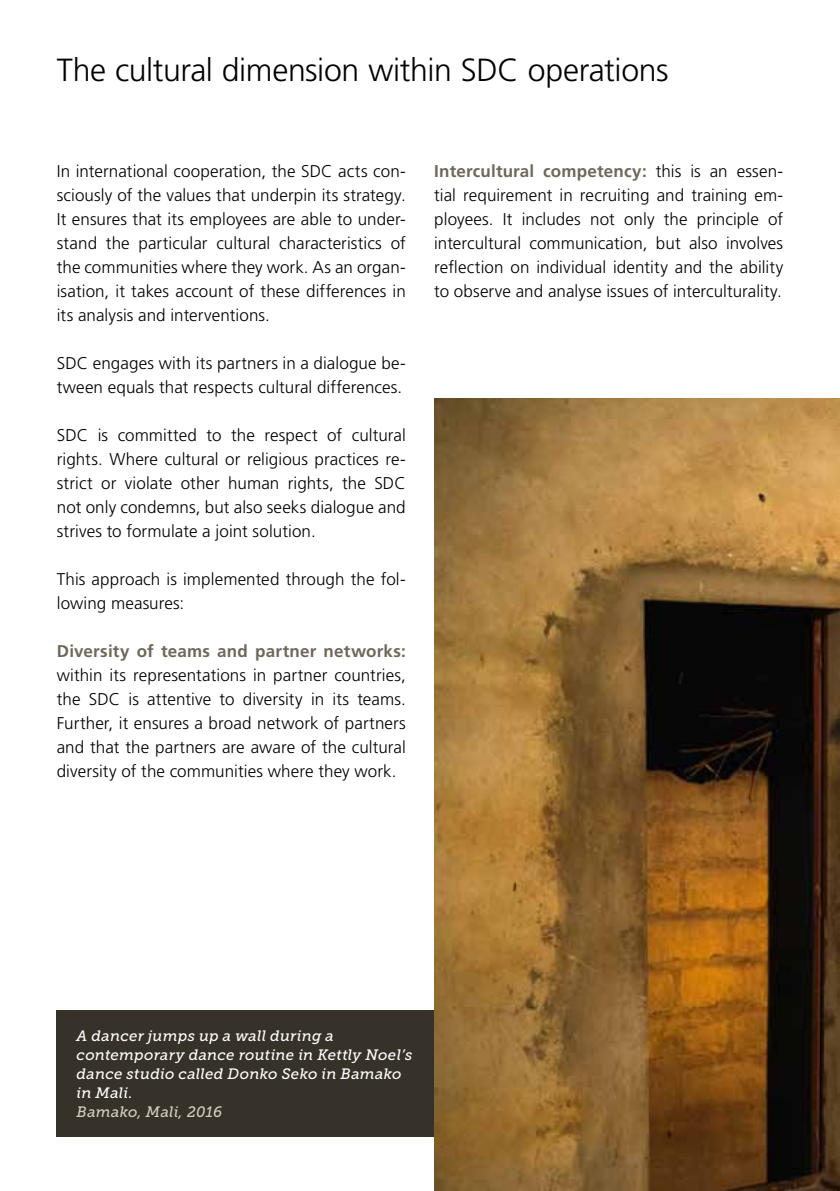
<style>
.page{position:relative;width:840px;height:1191px;background:#fff}
.page>*{position:absolute;margin:0;border:0;box-sizing:border-box;transform-origin:0 0}
.t1{font:300 32px "Frutiger LT Pro";letter-spacing:-.01em;color:#000}
.t2{font:300 17px/24px "Frutiger LT Pro";letter-spacing:.005em;color:#000;text-align:justify}
.t3{font:700 17px "Frutiger LT Pro";letter-spacing:.01em;color:#6f675a}
.t4{font:italic 15px/19px "Museo Slab 500";letter-spacing:.015em;color:#fff}
.t5{font:italic 15px "Museo Slab 500";letter-spacing:.015em;color:#d6cec3}
.s1{font-weight:700;color:#6f675a}
</style>
<div class="page">
<img style="left:434px;top:398px;width:405px;height:793px">
<div style="left:57px;top:1010px;width:377px;height:127px;background:#363129"></div>
<h1 class="t1" style="left:57px;top:51px;width:613px">The cultural dimension within SDC operations</h1>
<p class="t2" style="left:57px;top:159px;width:350px">In international cooperation, the SDC acts con&shy;sciously of the values that underpin its strategy.<br>It ensures that its employees are able to under&shy;stand the particular cultural characteristics of the communities where they work. As an organ&shy;isation, it takes account of these differences in its analysis and interventions.</p>
<p class="t2" style="left:57px;top:351px;width:350px">SDC engages with its partners in a dialogue be&shy;tween equals that respects cultural differences.</p>
<p class="t2" style="left:57px;top:423px;width:350px">SDC is committed to the respect of cultural rights. Where cultural or religious practices re&shy;strict or violate other human rights, the SDC not only condemns, but also seeks dialogue and strives to formulate a joint solution.</p>
<p class="t2" style="left:57px;top:567px;width:350px">This approach is implemented through the fol&shy;lowing measures:</p>
<p class="t3" style="left:57px;top:641px;width:350px">Diversity of teams and partner networks:</p>
<p class="t2" style="left:57px;top:663px;width:350px">within its representations in partner countries, the SDC is attentive to diversity in its teams.<br>Further, it ensures a broad network of partners and that the partners are aware of the cultural diversity of the communities where they work.</p>
<p class="t2" style="left:434px;top:159px;width:350px"><span class="s1">Intercultural competency:</span> this is an essen&shy;tial requirement in recruiting and training em&shy;ployees. It includes not only the principle of intercultural communication, but also involves reflection on individual identity and the ability to observe and analyse issues of interculturality.</p>
<p class="t4" style="left:77px;top:1026px;width:337px">A dancer jumps up a wall during a contemporary dance routine in Kettly Noel’s dance studio called Donko Seko in Bamako in Mali.</p>
<p class="t5" style="left:77px;top:1103px;width:147px">Bamako, Mali, 2016</p>
</div>
